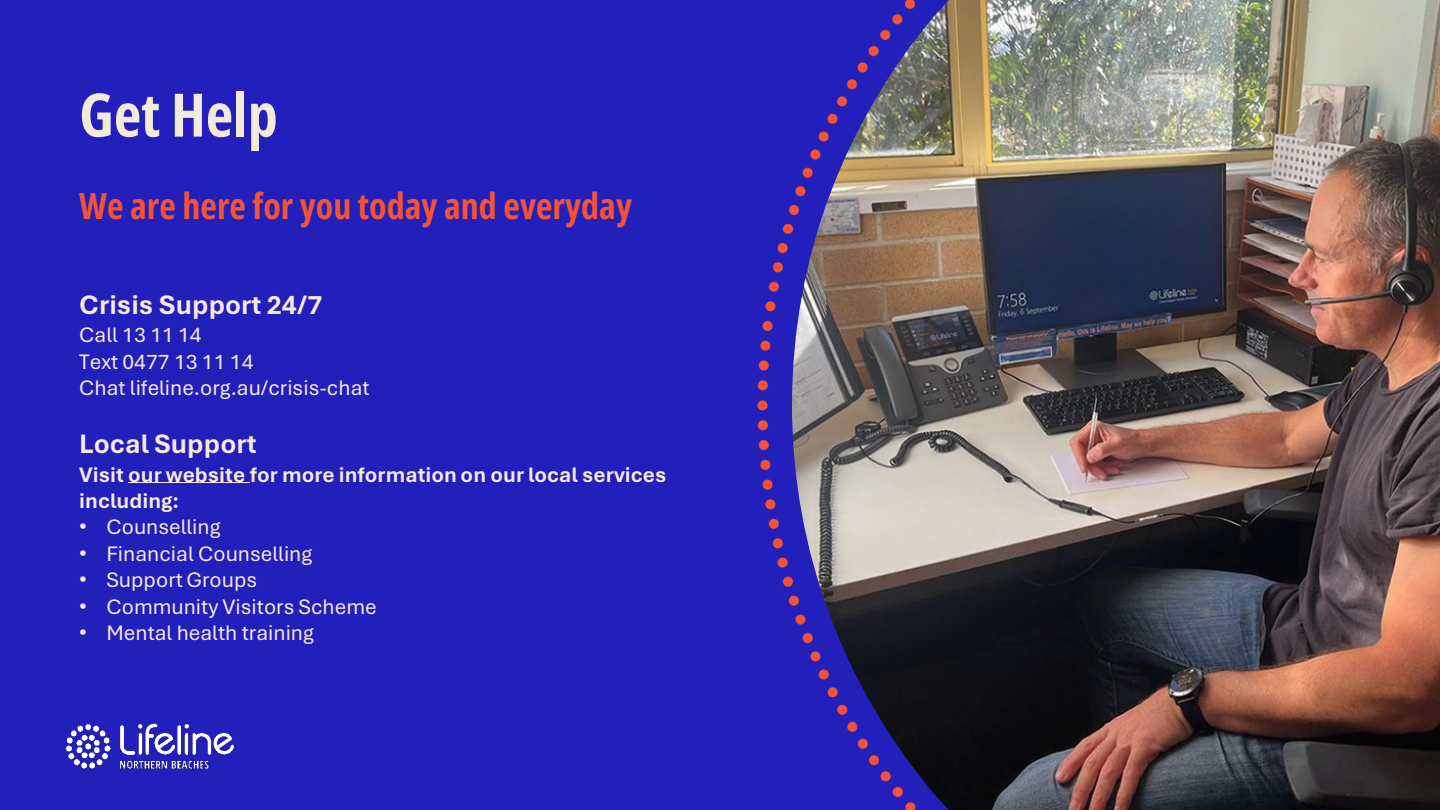
<style>
.page{position:relative;width:1440px;height:810px;background:#fff}
.page>*{position:absolute;margin:0;border:0;box-sizing:border-box;transform-origin:0 0}
.t1{font:700 60px "Open Sans Condensed";color:#f3ebd9}
.t2{font:700 36px "Open Sans Condensed";color:#f45336}
.t3{font:700 28px "Aptos";color:#f3ebd9}
.t4{font:22px "Aptos";color:#f3ebd9}
.t5{font:700 22px/26.4px "Aptos";color:#f3ebd9}
.s1{font-family:"Arial"}
</style>
<div class="page">
<div style="left:0;top:0;width:792px;height:810px;background:#221fbb"></div>
<img style="left:36px;top:694px;width:244px;height:116px">
<img style="left:792px;top:0;width:648px;height:810px">
<hr style="left:128px;top:483px;width:122px;height:1px;background:#f3ebd9">
<p class="t1" style="left:79px;top:71px;width:200px">Get Help</p>
<p class="t2" style="left:79px;top:180px;width:554px">We are here for you today and everyday</p>
<p class="t3" style="left:79px;top:286px;width:245px">Crisis Support 24/7</p>
<p class="t4" style="left:79px;top:320px;width:124px">Call 13 11 14</p>
<p class="t4" style="left:79px;top:347px;width:176px">Text 0477 13 11 14</p>
<p class="t4" style="left:79px;top:373px;width:292px">Chat lifeline.org.au/crisis-chat</p>
<p class="t3" style="left:79px;top:425px;width:179px">Local Support</p>
<p class="t5" style="left:79px;top:460px;width:589px">Visit our website for more information on our local services including:</p>
<p class="t4" style="left:79px;top:512px;width:143px"><span class="s1">•</span> Counselling</p>
<p class="t4" style="left:79px;top:539px;width:234px"><span class="s1">•</span> Financial Counselling</p>
<p class="t4" style="left:79px;top:565px;width:180px"><span class="s1">•</span> Support Groups</p>
<p class="t4" style="left:79px;top:591px;width:299px"><span class="s1">•</span> Community Visitors Scheme</p>
<p class="t4" style="left:79px;top:618px;width:236px"><span class="s1">•</span> Mental health training</p>
</div>
